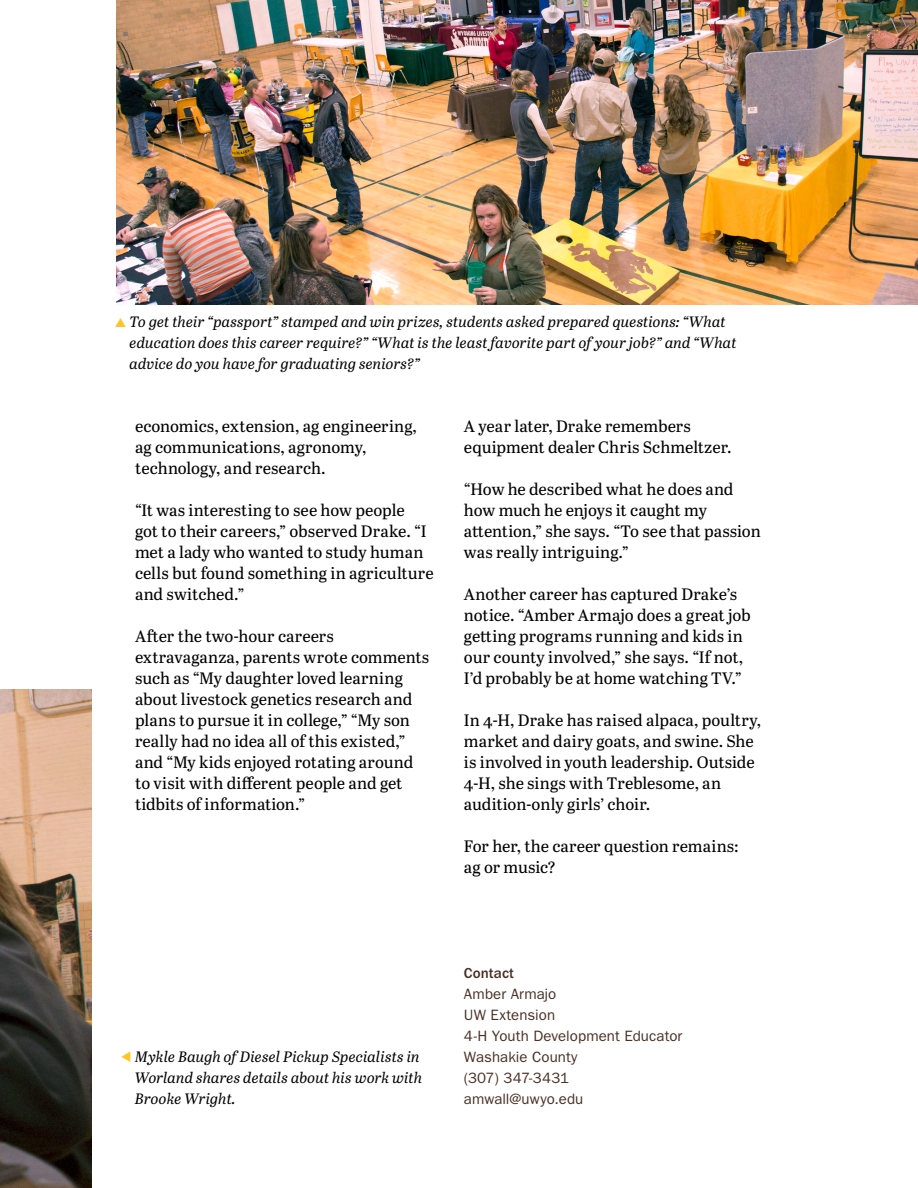
<style>
.page{position:relative;width:918px;height:1188px;background:#fff}
.page>*{position:absolute;margin:0;border:0;box-sizing:border-box;transform-origin:0 0}
.t1{font:16.5px/21px "Abril Text";color:#000}
.t2{font:italic 15px/21px "Abril Text";letter-spacing:.005em;color:#000}
.t3{font:15px/21px "ITC Franklin Gothic Std";letter-spacing:.005em;color:#492f24}
.t4{font:500 15px "ITC Franklin Gothic Std";letter-spacing:.005em;color:#492f24}
</style>
<div class="page">
<img style="left:0;top:689px;width:91px;height:499px">
<img style="left:116px;top:0;width:802px;height:305px">
<p class="t2" style="left:130px;top:310px;width:608px">To get their “passport” stamped and win prizes, students asked prepared questions: “What education does this career require?” “What is the least favorite part of your job?” and “What advice do you have for graduating seniors?”</p>
<p class="t1" style="left:135px;top:415px;width:283px">economics, extension, ag engineering, ag communications, agronomy, technology, and research.</p>
<p class="t1" style="left:135px;top:499px;width:300px">“It was interesting to see how people<br>got to their careers,” observed Drake. “I met a lady who wanted to study human cells but found something in agriculture and switched.”</p>
<p class="t1" style="left:135px;top:625px;width:296px">After the two-hour careers extravaganza, parents wrote comments such as “My daughter loved learning about livestock genetics research and plans to pursue it in college,” “My son really had no idea all of this existed,” and “My kids enjoyed rotating around to visit with different people and get tidbits of information.”</p>
<p class="t1" style="left:464px;top:415px;width:269px">A year later, Drake remembers equipment dealer Chris Schmeltzer.</p>
<p class="t1" style="left:464px;top:478px;width:298px">“How he described what he does and how much he enjoys it caught my attention,” she says. “To see that passion was really intriguing.”</p>
<p class="t1" style="left:464px;top:583px;width:288px">Another career has captured Drake’s notice. “Amber Armajo does a great job getting programs running and kids in our county involved,” she says. “If not, I’d probably be at home watching TV.”</p>
<p class="t1" style="left:464px;top:709px;width:298px">In 4-H, Drake has raised alpaca, poultry, market and dairy goats, and swine. She is involved in youth leadership. Outside 4-H, she sings with Treblesome, an audition-only girls’ choir.</p>
<p class="t1" style="left:464px;top:835px;width:276px">For her, the career question remains: ag or music?</p>
<p class="t2" style="left:135px;top:1045px;width:289px">Mykle Baugh of Diesel Pickup Specialists in<br>Worland shares details about his work with<br>Brooke Wright.</p>
<p class="t4" style="left:464px;top:965px;width:52px">Contact</p>
<p class="t3" style="left:464px;top:984px;width:220px">Amber Armajo<br>UW Extension<br>4-H Youth Development Educator<br>Washakie County<br>(307) 347-3431 amwall@uwyo.edu</p>
</div>
